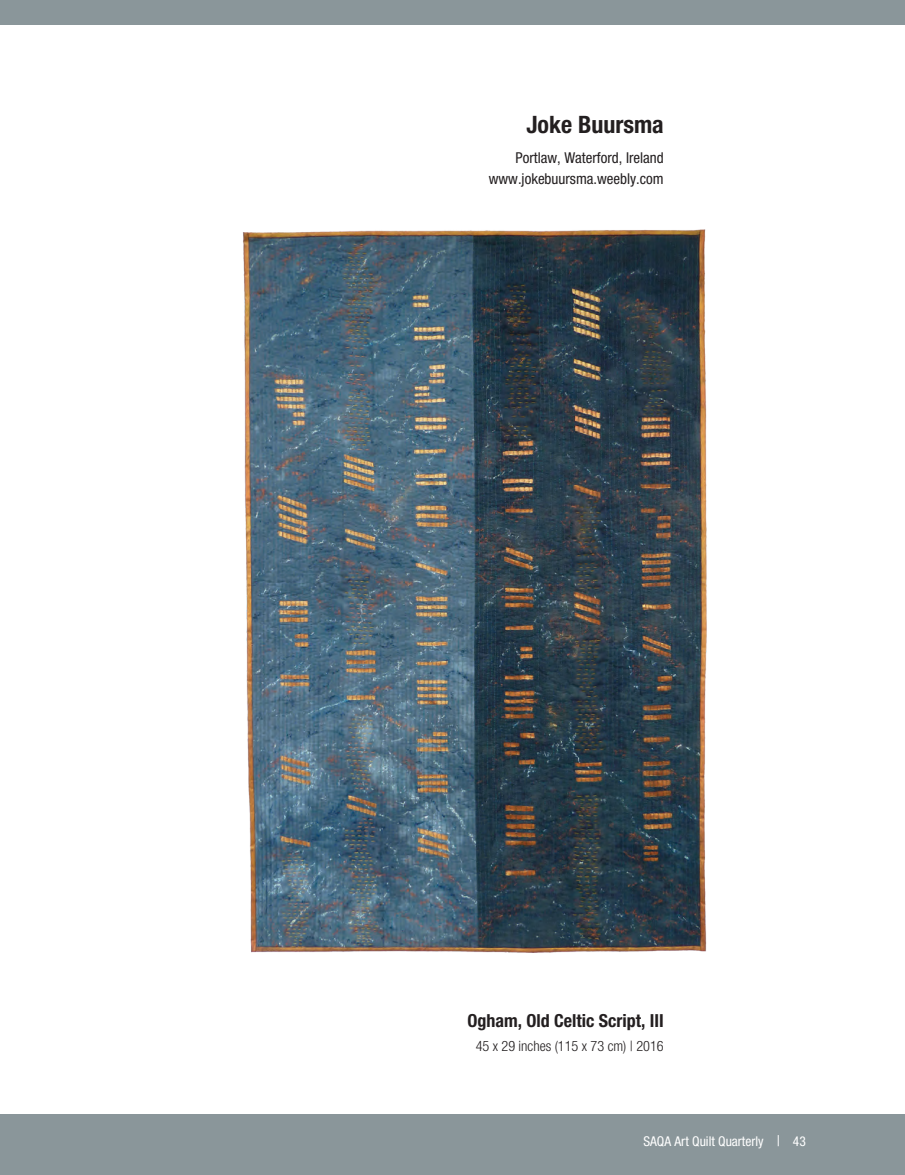
<style>
.page{position:relative;width:905px;height:1175px;background:#fff}
.page>*{position:absolute;margin:0;border:0;box-sizing:border-box;transform-origin:0 0}
.p1__Artist_name{font:700 condensed 24px "Helvetica Neue";color:#231f20}
.p4__Quilt_title{font:700 condensed 18px "Helvetica Neue";color:#231f20}
.p3__Phone_email_web{font:condensed 15px "Helvetica Neue";color:#231f20}
.p2__City_State{font:condensed 15px "Helvetica Neue";color:#231f20}
.p5__Size_Year{font:300 condensed 14.25px "Helvetica Neue";color:#231f20}
.t1{font:condensed 13.5px "Helvetica Neue";color:#fff}
.s1{font-size:15px}
</style>
<div class="page">
<div style="left:0;top:1113px;width:904px;height:61px;background:#8a969a"></div>
<div style="left:0;top:0;width:904px;height:25px;background:#8a969a"></div>
<img style="left:243px;top:229px;width:464px;height:724px">
<p class="p1__Artist_name" style="left:526px;top:110px;width:139px">Joke Buursma</p>
<p class="p2__City_State" style="left:515px;top:149px;width:150px">Portlaw, Waterford, Ireland</p>
<p class="p3__Phone_email_web" style="left:489px;top:170px;width:176px">www.jokebuursma.weebly.com</p>
<p class="p4__Quilt_title" style="left:467px;top:1009px;width:198px">Ogham, Old Celtic Script, III</p>
<p class="p5__Size_Year" style="left:475px;top:1037px;width:190px">45 x 29 inches (115 x 73 cm) | 2016</p>
<p class="t1" style="left:643px;top:1133px;width:164px">SAQA Art Quilt Quarterly <span class="s1">|</span> 43</p>
</div>
